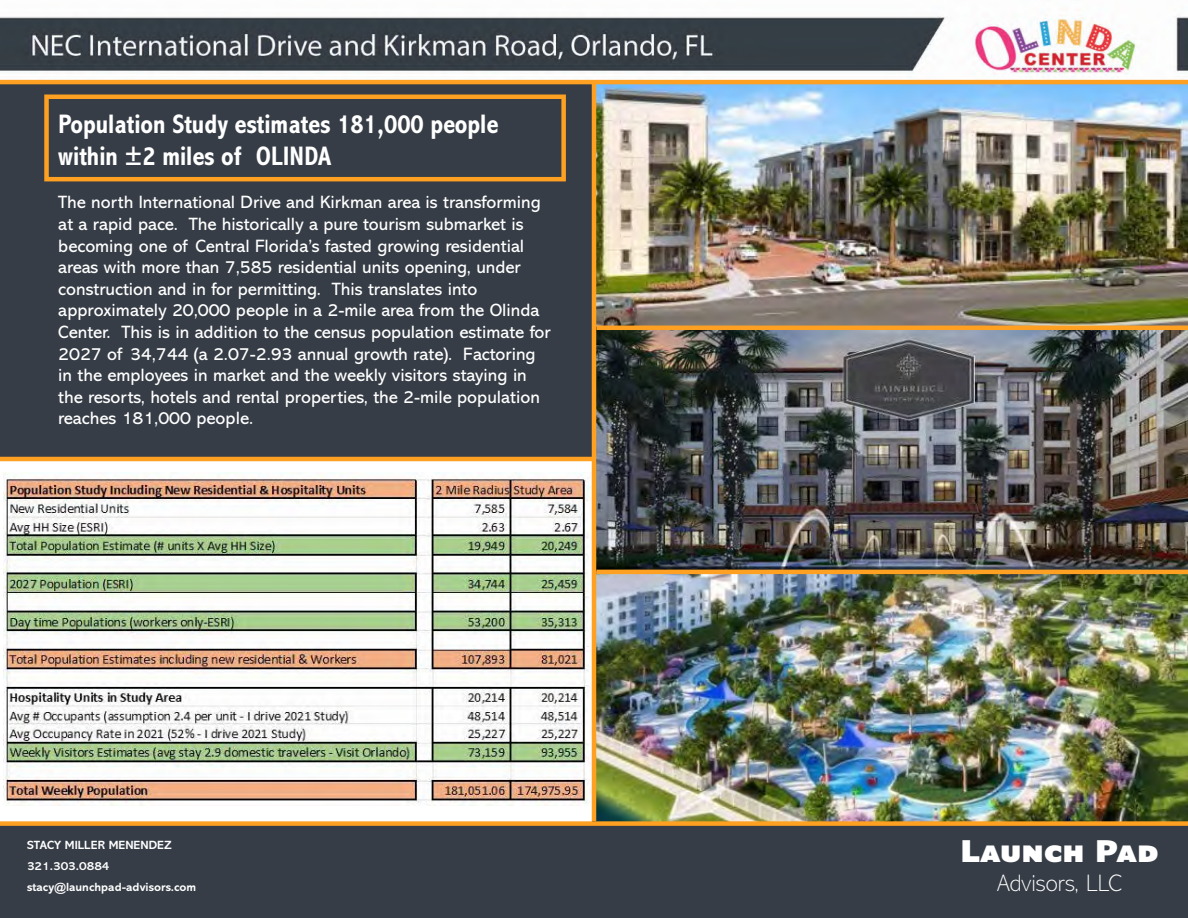
<style>
.page{position:relative;width:1188px;height:918px;background:#fff}
.page>*{position:absolute;margin:0;border:0;box-sizing:border-box;transform-origin:0 0}
.t1{font:900 30px "Verdana Pro";color:#fff}
.t2{font:700 condensed 27px/32.4px "Abadi MT Pro";color:#fff}
.t3{font:200 24px "Abadi MT Pro";color:#fff}
.t4{font:18px/21.6px "Abadi MT Pro";color:#fff}
.t5{font:700 12px/21px "Abadi MT Pro";color:#fff}
.s1{color:#363d46}
</style>
<div class="page">
<div style="left:0;top:82px;width:592px;height:377px;background:#363d46"></div>
<img style="left:0;top:15px;width:1188px;height:65px">
<img style="left:596px;top:84px;width:592px;height:737px">
<img style="left:3px;top:472px;width:589px;height:333px">
<hr style="left:592px;top:81px;width:4px;height:740px;background:#fea022">
<hr style="left:0;top:457px;width:594px;height:4px;background:#fea022">
<hr style="left:596px;top:570px;width:592px;height:4px;background:#fea022">
<hr style="left:596px;top:326px;width:592px;height:4px;background:#fea022">
<hr style="left:0;top:80px;width:1188px;height:4px;background:#fea022">
<div style="left:44px;top:94px;width:522px;height:87px;border:4px solid #fea022"></div>
<div style="left:0;top:821px;width:1188px;height:97px;background:#363d46"></div>
<h2 class="t2" style="left:58px;top:108px;width:441px">Population Study estimates 181,000 people within ±2 miles of OLINDA</h2>
<p class="t4" style="left:58px;top:192px;width:494px">The north International Drive and Kirkman area is transforming at a rapid pace. The historically a pure tourism submarket is becoming one of Central Florida’s fasted growing residential areas with more than 7,585 residential units opening, under construction and in for permitting. This translates into approximately 20,000 people in a 2-mile area from the Olinda Center. This is in addition to the census population estimate for 2027 of 34,744 (a 2.07-2.93 annual growth rate). Factoring in the employees in market and the weekly visitors staying in the resorts, hotels and rental properties, the 2-mile population reaches 181,000 people.<span class="s1">1,000.</span></p>
<p class="t5" style="left:27px;top:835px;width:171px">STACY MILLER MENENDEZ<br>321.303.0884 stacy@launchpad-advisors.com</p>
<h1 class="t1" style="left:960px;top:831px;width:200px">Launch Pad</h1>
<h3 class="t3" style="left:997px;top:870px;width:126px">Advisors, LLC</h3>
</div>
